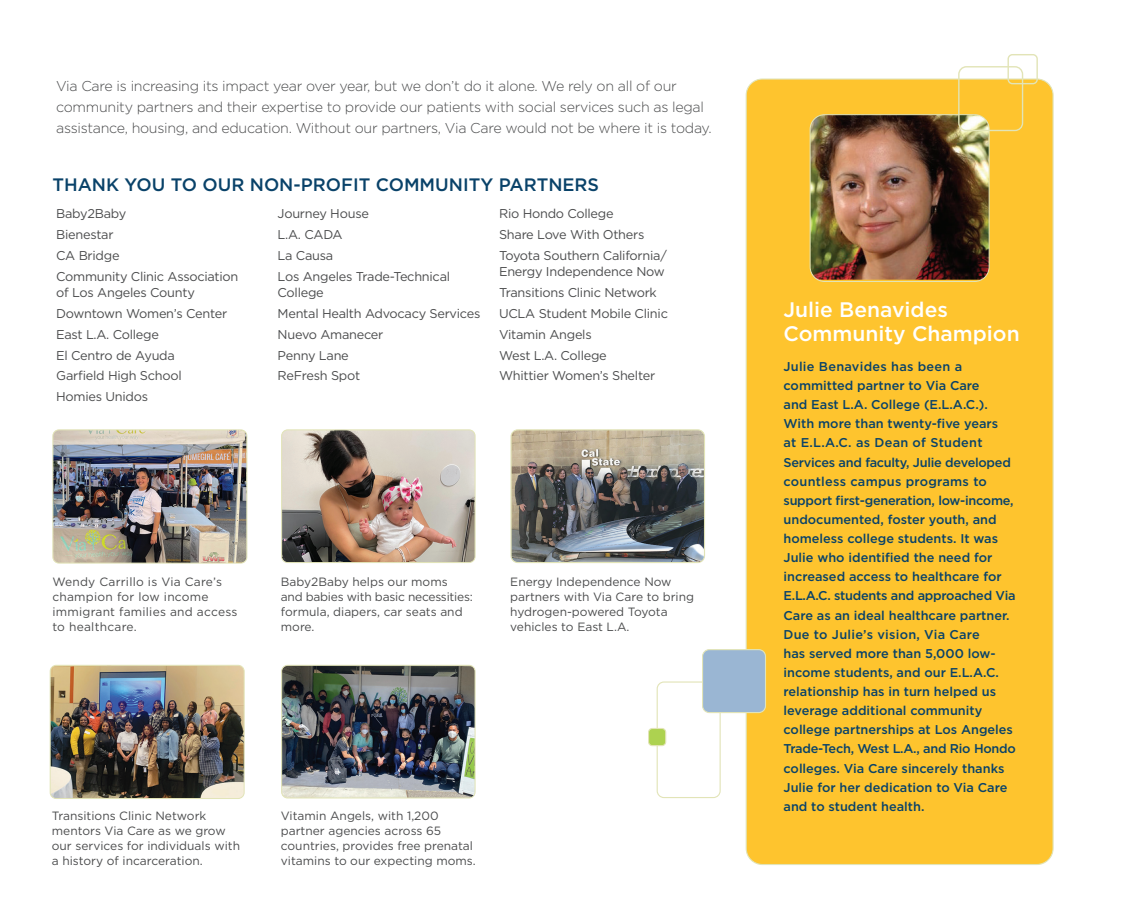
<style>
.page{position:relative;width:1134px;height:918px;background:#fff}
.page>*{position:absolute;margin:0;border:0;box-sizing:border-box;transform-origin:0 0}
.t1{font:500 21px/24px "Gotham";color:#fff}
.t2{font:500 18px "Gotham";color:#094269}
.t3{font:300 14.25px/21px "Gotham";letter-spacing:-.02em;color:#4b4c4d}
.t4{font:500 12.75px/19.2px "Gotham";color:#094269}
.t5{font:12.75px/20.9px "Gotham";letter-spacing:-.02em;color:#4b4c4d}
.t6{font:12px/15px "Gotham";color:#4b4c4d}
.t7{font:12px/15px "Gotham";letter-spacing:.02em;color:#4b4c4d}
</style>
<div class="page">
<div style="left:657px;top:681px;width:64px;height:117px;border:1px solid #e2e4b7;border-radius:7px"></div>
<div style="left:746px;top:79px;width:307px;height:786px;background:#fec42e;border-radius:16px"></div>
<div style="left:649px;top:728px;width:17px;height:18px;background:#add250;border-radius:4px"></div>
<div style="left:648px;top:728px;width:18px;height:18px;border:1px solid #e2e4b7;border-radius:4px"></div>
<img style="left:54px;top:431px;width:193px;height:131px">
<div style="left:52px;top:429px;width:195px;height:135px;border:1px solid #e2e4b7;border-radius:6px"></div>
<img style="left:283px;top:431px;width:191px;height:132px">
<div style="left:281px;top:429px;width:195px;height:134px;border:1px solid #e2e4b7;border-radius:6px"></div>
<img style="left:511px;top:430px;width:193px;height:133px">
<div style="left:511px;top:429px;width:194px;height:134px;border:1px solid #e2e4b7;border-radius:7px"></div>
<img style="left:50px;top:665px;width:193px;height:134px">
<div style="left:50px;top:665px;width:195px;height:134px;border:1px solid #e2e4b7;border-radius:6px"></div>
<img style="left:283px;top:665px;width:191px;height:132px">
<div style="left:281px;top:665px;width:195px;height:134px;border:1px solid #e2e4b7;border-radius:6px"></div>
<img style="left:810px;top:116px;width:178px;height:164px">
<div style="left:810px;top:114px;width:180px;height:168px;border:1px solid #e2e4b7;border-radius:15px"></div>
<div style="left:703px;top:650px;width:63px;height:63px;background:#9ab6d3;border-radius:7px"></div>
<div style="left:702px;top:649px;width:64px;height:64px;border:1px solid #e2e4b7;border-radius:7px"></div>
<div style="left:1008px;top:54px;width:30px;height:30px;border:1px solid #e2e4b7;border-radius:4px"></div>
<div style="left:958px;top:66px;width:65px;height:65px;border:1px solid #e2e4b7;border-radius:8px"></div>
<p class="t3" style="left:56px;top:75px;width:657px">Via Care is increasing its impact year over year, but we don’t do it alone. We rely on all of our community partners and their expertise to provide our patients with social services such as legal assistance, housing, and education. Without our partners, Via Care would not be where it is today.</p>
<h2 class="t2" style="left:52px;top:173px;width:548px">THANK YOU TO OUR NON-PROFIT COMMUNITY PARTNERS</h2>
<p class="t5" style="left:56px;top:203px;width:184px">Baby2Baby<br>Bienestar<br>CA Bridge<br>Community Clinic Association</p>
<p class="t5" style="left:56px;top:282px;width:173px">of Los Angeles County<br>Downtown Women’s Center<br>East L.A. College<br>El Centro de Ayuda<br>Garfield High School<br>Homies Unidos</p>
<p class="t5" style="left:499px;top:203px;width:169px">Rio Hondo College<br>Share Love With Others<br>Toyota Southern California/</p>
<p class="t5" style="left:499px;top:261px;width:170px">Energy Independence Now<br>Transitions Clinic Network<br>UCLA Student Mobile Clinic<br>Vitamin Angels<br>West L.A. College<br>Whittier Women’s Shelter</p>
<p class="t5" style="left:278px;top:203px;width:174px">Journey House<br>L.A. CADA<br>La Causa<br>Los Angeles Trade-Technical</p>
<p class="t5" style="left:278px;top:282px;width:204px">College<br>Mental Health Advocacy Services<br>Nuevo Amanecer<br>Penny Lane<br>ReFresh Spot</p>
<p class="t7" style="left:52px;top:574px;width:187px">Wendy Carrillo is Via Care’s champion for low income immigrant families and access to healthcare.</p>
<p class="t6" style="left:281px;top:574px;width:193px">Baby2Baby helps our moms<br>and babies with basic necessities: formula, diapers, car seats and more.</p>
<p class="t6" style="left:510px;top:574px;width:185px">Energy Independence Now partners with Via Care to bring hydrogen-powered Toyota vehicles to East L.A.</p>
<p class="t6" style="left:52px;top:808px;width:190px">Transitions Clinic Network mentors Via Care as we grow our services for individuals with a history of incarceration.</p>
<p class="t6" style="left:281px;top:808px;width:196px">Vitamin Angels, with 1,200 partner agencies across 65 countries, provides free prenatal vitamins to our expecting moms.</p>
<h1 class="t1" style="left:784px;top:297px;width:238px">Julie Benavides<br>Community Champion</h1>
<p class="t4" style="left:784px;top:357px;width:234px">Julie Benavides has been a committed partner to Via Care<br>and East L.A. College (E.L.A.C.).<br>With more than twenty-five years<br>at E.L.A.C. as Dean of Student Services and faculty, Julie developed countless campus programs to support first-generation, low-income, undocumented, foster youth, and homeless college students. It was Julie who identified the need for increased access to healthcare for E.L.A.C. students and approached Via Care as an ideal healthcare partner.<br>Due to Julie’s vision, Via Care<br>has served more than 5,000 low&shy;income students, and our E.L.A.C. relationship has in turn helped us leverage additional community college partnerships at Los Angeles Trade-Tech, West L.A., and Rio Hondo colleges. Via Care sincerely thanks Julie for her dedication to Via Care and to student health.</p>
</div>
